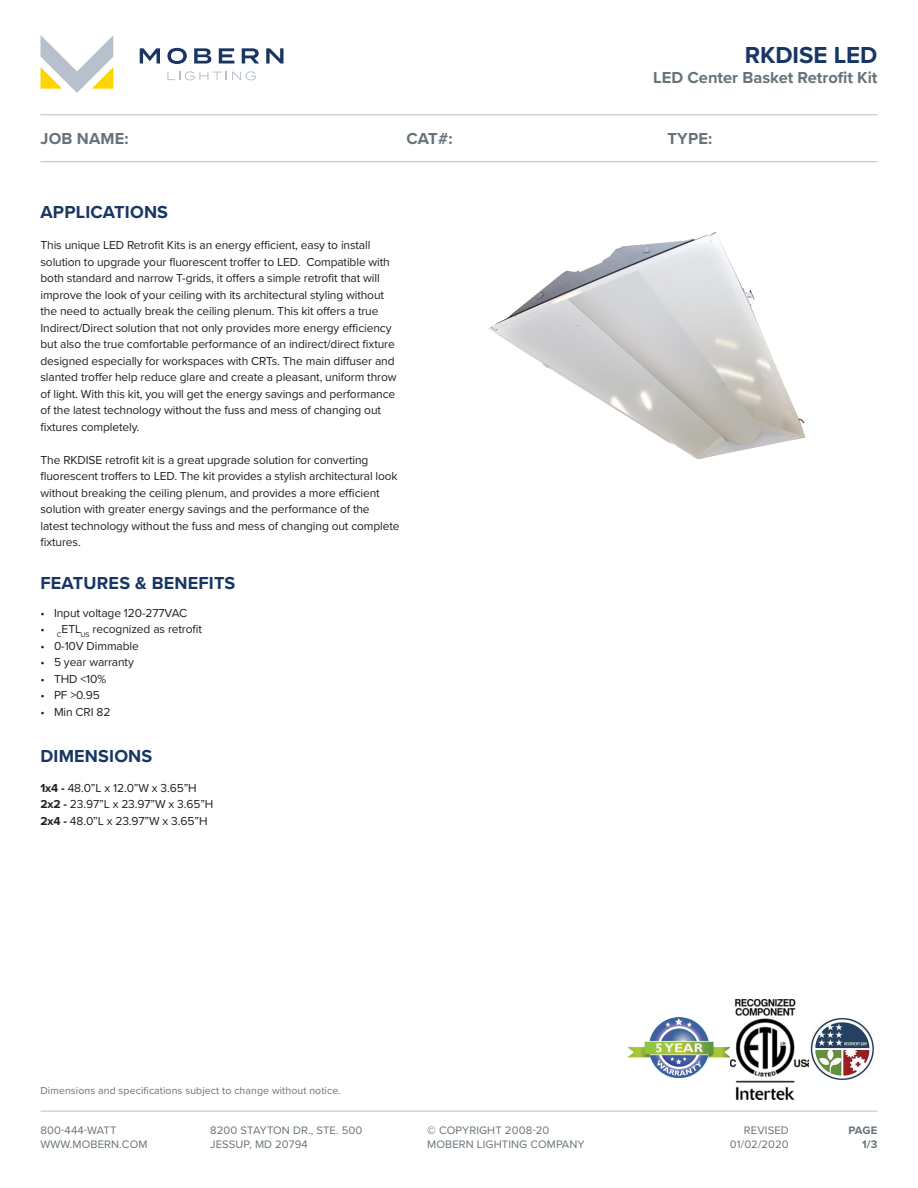
<style>
.page{position:relative;width:918px;height:1188px;background:#fff}
.page>*{position:absolute;margin:0;border:0;box-sizing:border-box;transform-origin:0 0}
.t1{font:700 24px "Proxima Nova";color:#183663}
.t2{font:700 18px "Proxima Nova";letter-spacing:.01em;color:#183663}
.t3{font:700 16.5px "Proxima Nova";color:#67737a}
._8pt_text{font:12px/16.5px "Proxima Nova";letter-spacing:-.01em;color:#231f20}
.TEMPLATE{font:12px "Proxima Nova";letter-spacing:-.01em;color:#231f20}
.t4{font:11.25px/13.5px "Proxima Nova";letter-spacing:.01em;color:#67737a}
.t5{font:700 11.25px "Proxima Nova";color:#67737a}
.t6{font:10.5px "Proxima Nova";letter-spacing:.01em;color:#67737a}
.s1{font-weight:700}
</style>
<div class="page">
<svg style="left:40px;top:35px;width:73px;height:58px"></svg>
<svg style="left:140px;top:48px;width:20px;height:16px"></svg>
<svg style="left:167px;top:48px;width:20px;height:16px"></svg>
<svg style="left:194px;top:48px;width:17px;height:16px"></svg>
<svg style="left:219px;top:48px;width:15px;height:16px"></svg>
<svg style="left:242px;top:48px;width:17px;height:16px"></svg>
<svg style="left:266px;top:48px;width:18px;height:16px"></svg>
<svg style="left:167px;top:71px;width:89px;height:9px"></svg>
<hr style="left:40px;top:1111px;width:838px;height:1px;background:#b6c1cb">
<hr style="left:40px;top:114px;width:838px;height:1px;background:#b6c2ce">
<hr style="left:40px;top:161px;width:838px;height:1px;background:#b6c1cb">
<img style="left:628px;top:1018px;width:102px;height:60px">
<img style="left:808px;top:1018px;width:66px;height:62px">
<img style="left:730px;top:1000px;width:78px;height:100px">
<img style="left:464px;top:162px;width:358px;height:297px">
<h1 class="t1" style="left:745px;top:38px;width:134px">RKDISE LED</h1>
<h3 class="t3" style="left:653px;top:65px;width:226px">LED Center Basket Retrofit Kit</h3>
<h3 class="t3" style="left:40px;top:126px;width:90px">JOB NAME:</h3>
<h3 class="t3" style="left:406px;top:126px;width:48px">CAT#:</h3>
<h3 class="t3" style="left:667px;top:126px;width:46px">TYPE:</h3>
<p class="t2" style="left:40px;top:199px;width:129px">APPLICATIONS</p>
<p class="_8pt_text" style="left:40px;top:236px;width:358px">This unique LED Retrofit Kits is an energy efficient, easy to install solution to upgrade your fluorescent troffer to LED. Compatible with both standard and narrow T-grids, it offers a simple retrofit that will improve the look of your ceiling with its architectural styling without the need to actually break the ceiling plenum. This kit offers a true Indirect/Direct solution that not only provides more energy efficiency but also the true comfortable performance of an indirect/direct fixture designed especially for workspaces with CRTs. The main diffuser and slanted troffer help reduce glare and create a pleasant, uniform throw of light. With this kit, you will get the energy savings and performance of the latest technology without the fuss and mess of changing out fixtures completely.</p>
<p class="_8pt_text" style="left:40px;top:451px;width:361px">The RKDISE retrofit kit is a great upgrade solution for converting fluorescent troffers to LED. The kit provides a stylish architectural look without breaking the ceiling plenum, and provides a more efficient solution with greater energy savings and the performance of the latest technology without the fuss and mess of changing out complete fixtures.</p>
<p class="t2" style="left:40px;top:569px;width:196px">FEATURES &amp; BENEFITS</p>
<p class="_8pt_text" style="left:40px;top:604px;width:148px">• Input voltage 120-277VAC</p>
<p class="_8pt_text" style="left:40px;top:620px;width:163px">• <sub>C</sub>ETL<sub>US</sub> recognized as retrofit</p>
<p class="_8pt_text" style="left:40px;top:637px;width:100px">• 0-10V Dimmable</p>
<p class="_8pt_text" style="left:40px;top:653px;width:95px">• 5 year warranty</p>
<p class="_8pt_text" style="left:40px;top:670px;width:67px">• THD &lt;10%</p>
<p class="_8pt_text" style="left:40px;top:686px;width:61px">• PF &gt;0.95</p>
<p class="_8pt_text" style="left:40px;top:703px;width:71px">• Min CRI 82</p>
<p class="t2" style="left:40px;top:742px;width:113px">DIMENSIONS</p>
<p class="TEMPLATE" style="left:40px;top:779px;width:158px"><span class="s1">1x4 -</span> 48.0”L x 12.0”W x 3.65”H</p>
<p class="TEMPLATE" style="left:40px;top:796px;width:174px"><span class="s1">2x2 -</span> 23.97”L x 23.97”W x 3.65”H</p>
<p class="TEMPLATE" style="left:40px;top:812px;width:169px"><span class="s1">2x4 -</span> 48.0”L x 23.97”W x 3.65”H</p>
<p class="t6" style="left:40px;top:1082px;width:302px">Dimensions and specifications subject to change without notice.</p>
<p class="t4" style="left:40px;top:1123px;width:108px">800-444-WATT<br>WWW.MOBERN.COM</p>
<p class="t4" style="left:210px;top:1123px;width:154px">8200 STAYTON DR., STE. 500<br>JESSUP, MD 20794</p>
<p class="t4" style="left:427px;top:1123px;width:159px"><span class="s1">©</span> COPYRIGHT 2008-20<br>MOBERN LIGHTING COMPANY</p>
<p class="t4" style="left:744px;top:1123px;width:46px">REVISED</p>
<p class="t5" style="left:848px;top:1122px;width:31px">PAGE</p>
<p class="t4" style="left:730px;top:1137px;width:60px">01/02/2020</p>
<p class="t5" style="left:862px;top:1135px;width:17px">1/3</p>
</div>
